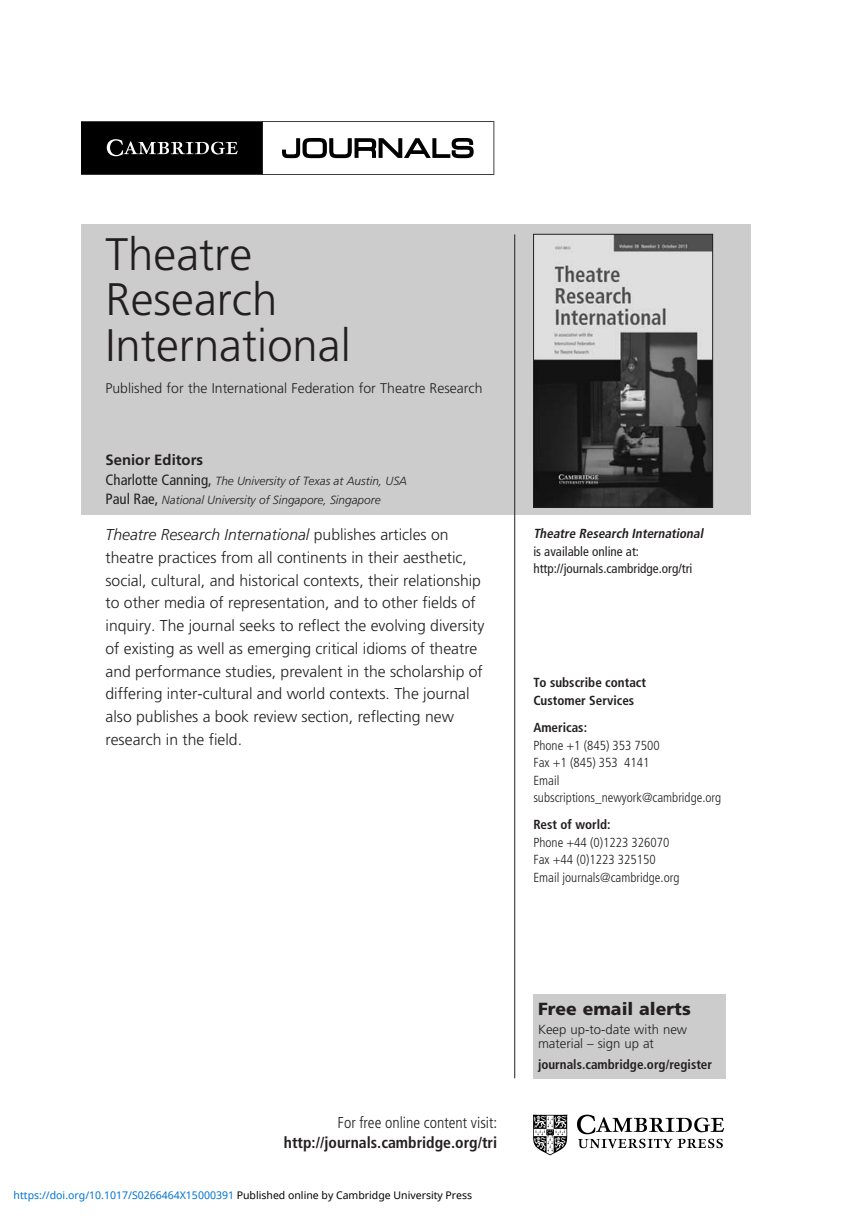
<style>
.page{position:relative;width:842px;height:1224px;background:#fff}
.page>*{position:absolute;margin:0;border:0;box-sizing:border-box;transform-origin:0 0}
.t1{font:300 45.5px/45.5px "Frutiger LT Std";color:#231f20}
.t2{font:900 17.5px "Frutiger LT Std";color:#231f20}
.t3{font:300 15.75px/22.8px "Frutiger LT Std";color:#231f20}
.t4{font:700 condensed 15.75px "Frutiger LT Std";color:#231f20}
.t5{font:300 condensed 15.75px "Frutiger LT Std";color:#231f20}
.t6{font:700 14.88px "Frutiger LT Std";color:#231f20}
.t7{font:300 14px "Frutiger LT Std";color:#231f20}
.t8{font:300 condensed 13.12px/17.5px "Frutiger LT Std";color:#231f20}
.t9{font:700 condensed 13.12px/17.5px "Frutiger LT Std";color:#231f20}
.t10{font:condensed 13.12px/17.5px "Frutiger LT Std";color:#231f20}
.t11{font:300 13.12px/14px "Frutiger LT Std";color:#231f20}
.t12{font:italic 700 condensed 13.12px "Frutiger LT Std";color:#231f20}
.t13{font:italic 300 11.9px/19.2px "Frutiger LT Std";color:#231f20}
.t14{font:10.5px "Noto Sans";color:#0172cf}
.s1{font-weight:400;font-style:normal;font-stretch:condensed;font-size:14.88px}
.s2{font-style:italic}
.s3{color:#000}
</style>
<div class="page">
<div style="left:82px;top:224px;width:668px;height:290px;background:#ccc"></div>
<img style="left:533px;top:1114px;width:192px;height:41px">
<hr style="left:514px;top:234px;width:1px;height:844px;background:#231f20">
<svg style="left:82px;top:121px;width:412px;height:54px"></svg>
<img style="left:535px;top:236px;width:176px;height:269px">
<div style="left:533px;top:234px;width:180px;height:273px;border:1px solid #231f20"></div>
<div style="left:533px;top:994px;width:193px;height:85px;background:#ccc"></div>
<h1 class="t1" style="left:106px;top:233px;width:247px">Theatre<br>Research<br>International</h1>
<p class="t7" style="left:106px;top:382px;width:378px">Published for the International Federation for Theatre Research</p>
<p class="t6" style="left:106px;top:451px;width:99px">Senior Editors</p>
<p class="t13" style="left:106px;top:471px;width:303px"><span class="s1">Charlotte Canning,</span> The University of Texas at Austin, USA<br><span class="s1">Paul Rae,</span> National University of Singapore, Singapore</p>
<p class="t3" style="left:106px;top:524px;width:380px"><span class="s2">Theatre Research International</span> publishes articles on theatre practices from all continents in their aesthetic, social, cultural, and historical contexts, their relationship to other media of representation, and to other fields of inquiry. The journal seeks to reflect the evolving diversity of existing as well as emerging critical idioms of theatre and performance studies, prevalent in the scholarship of differing inter-cultural and world contexts. The journal also publishes a book review section, reflecting new research in the field.</p>
<p class="t12" style="left:533px;top:527px;width:173px">Theatre Research International</p>
<p class="t10" style="left:533px;top:543px;width:161px">is available online at: http://journals.cambridge.org/tri</p>
<p class="t9" style="left:533px;top:674px;width:114px">To subscribe contact<br>Customer Services</p>
<p class="t9" style="left:533px;top:719px;width:55px">Americas:</p>
<p class="t8" style="left:533px;top:736px;width:189px">Phone +1 (845) 353 7500<br>Fax +1 (845) 353 4141<br>Email subscriptions_newyork@cambridge.org</p>
<p class="t9" style="left:533px;top:816px;width:79px">Rest of world:</p>
<p class="t8" style="left:533px;top:834px;width:148px">Phone +44 (0)1223 326070<br>Fax +44 (0)1223 325150<br>Email journals@cambridge.org</p>
<p class="t5" style="left:338px;top:1115px;width:161px">For free online content visit:</p>
<p class="t4" style="left:284px;top:1134px;width:215px">http://journals.cambridge.org/tri</p>
<p class="t14" style="left:14px;top:1187px;width:460px">https://doi.org/10.1017/S0266464X15000391 <span class="s3">Published online by Cambridge University Press</span></p>
<p class="t2" style="left:538px;top:998px;width:154px">Free email alerts</p>
<p class="t11" style="left:538px;top:1023px;width:151px">Keep up-to-date with new material – sign up at</p>
<p class="t9" style="left:538px;top:1056px;width:176px">journals.cambridge.org/register</p>
</div>
